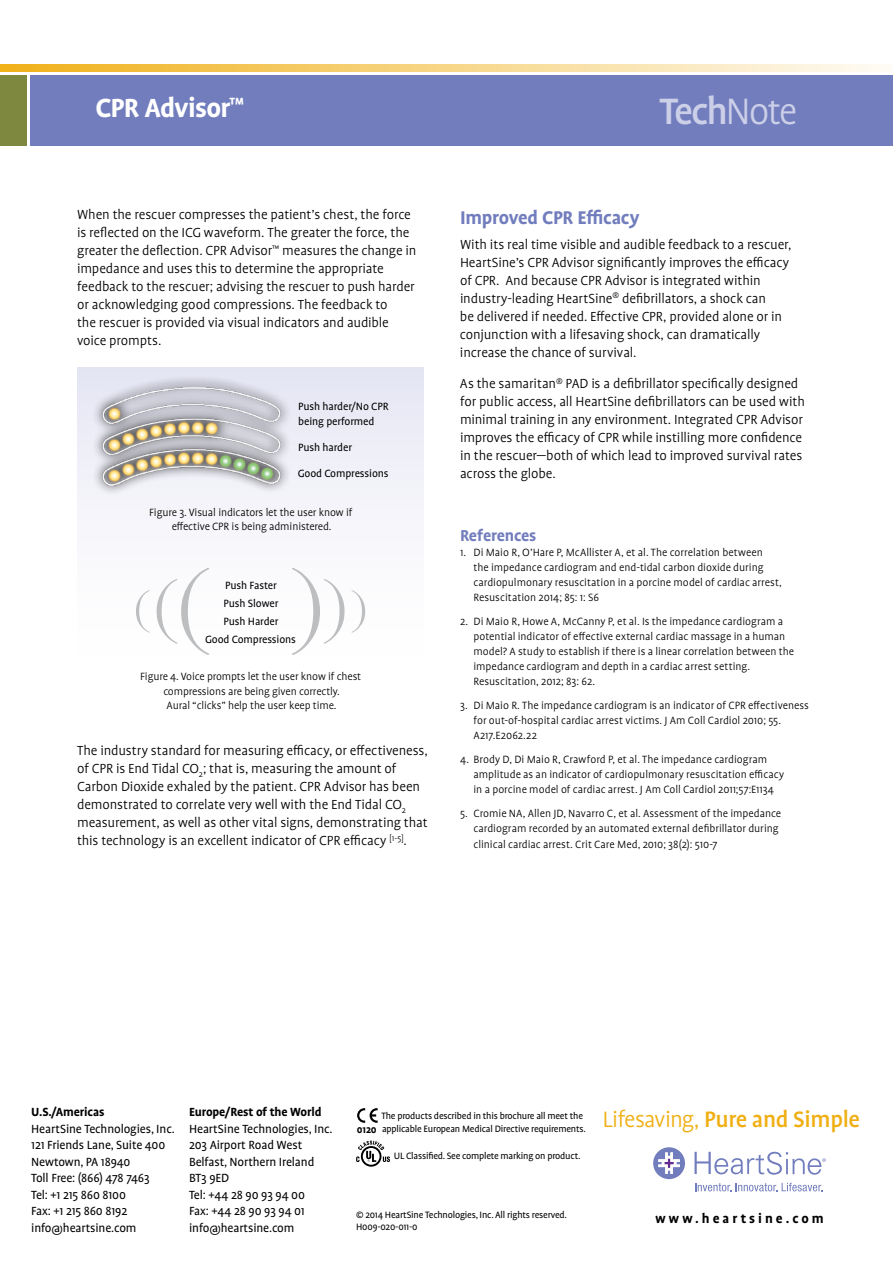
<style>
.page{position:relative;width:893px;height:1263px;background:#fff}
.page>*{position:absolute;margin:0;border:0;box-sizing:border-box;transform-origin:0 0}
.t1{font:500 42px "Profile OT";color:#cccfe8}
.t2{font:700 30px "Profile OT";letter-spacing:-.025em;color:#fff}
.t3{font:500 25.5px "Profile OT";letter-spacing:-.015em;color:#f0af13}
.t4{font:700 21px "Profile OT";letter-spacing:-.015em;color:#717dbd}
.t5{font:700 18.6px "Profile OT";color:#fff}
.t6{font:700 18px "Profile OT";letter-spacing:-.01em;color:#717dbd}
.t7{font:300 15px/18px "Profile OT";letter-spacing:-.01em;color:#000}
.t8{font:700 15px "Profile OT";letter-spacing:.2em;color:#000}
.t9{font:13.5px/16.5px "Profile OT";letter-spacing:-.01em;color:#000}
.t10{font:700 13.5px "Profile OT";letter-spacing:-.01em;color:#000}
.t11{font:300 12px/15px "Profile OT";letter-spacing:-.005em;color:#000}
.t12{font:12px/18px "Profile OT";letter-spacing:-.01em;color:#000}
.t13{font:700 11.25px "Profile OT";color:#000}
.t14{font:10.5px/12.6px "Profile OT";letter-spacing:-.02em;color:#000}
.s1{font-weight:300}
</style>
<div class="page">
<svg style="left:653px;top:1147px;width:32px;height:32px"></svg>
<svg style="left:694px;top:1152px;width:132px;height:23px"></svg>
<svg style="left:695px;top:1183px;width:127px;height:8px"></svg>
<svg style="left:357px;top:1108px;width:21px;height:15px"></svg>
<svg style="left:361px;top:1146px;width:20px;height:21px"></svg>
<svg style="left:363px;top:1148px;width:17px;height:17px"></svg>
<svg style="left:356px;top:1140px;width:34px;height:22px"></svg>
<div style="left:30px;top:75px;width:863px;height:70px;background:#717dbd"></div>
<svg style="left:0;top:64px;width:887px;height:8px;background:#f6d586"></svg>
<div style="left:0;top:75px;width:26px;height:70px;background:#7e883f"></div>
<div style="left:78px;top:367px;width:345px;height:328px;background:linear-gradient(to bottom,#e7e7f4,#fff)"></div>
<div style="left:91px;top:375px;width:200px;height:121px;background:#000;opacity:.6"></div>
<img style="left:92px;top:385px;width:200px;height:107px">
<svg style="left:136px;top:568px;width:73px;height:87px"></svg>
<svg style="left:292px;top:568px;width:73px;height:87px"></svg>
<h2 class="t2" style="left:95px;top:92px;width:137px">CPR Advisor</h2>
<h1 class="t1" style="left:660px;top:89px;width:139px">Tech<span class="s1">Note</span></h1>
<p class="t5" style="left:229px;top:93px;width:16px">™</p>
<p class="t7" style="left:77px;top:206px;width:341px">When the rescuer compresses the patient’s chest, the force is reflected on the ICG waveform. The greater the force, the greater the deflection. CPR Advisor<sup>™</sup> measures the change in impedance and uses this to determine the appropriate feedback to the rescuer; advising the rescuer to push harder or acknowledging good compressions. The feedback to<br>the rescuer is provided via visual indicators and audible voice prompts.</p>
<p class="t12" style="left:298px;top:400px;width:92px;line-height:14.4px">Push harder/No CPR being performed</p>
<p class="t12" style="left:298px;top:439px;width:55px">Push harder</p>
<p class="t12" style="left:298px;top:465px;width:92px">Good Compressions</p>
<p class="t11" style="left:149px;top:506px;width:205px;line-height:14.4px;text-align:center">Figure 3. Visual indicators let the user know if effective CPR is being administered.</p>
<p class="t12" style="left:205px;top:577px;width:92px;text-align:center">Push Faster<br>Push Slower<br>Push Harder<br>Good Compressions</p>
<p class="t11" style="left:140px;top:670px;width:222px;line-height:14.4px;text-align:center">Figure 4. Voice prompts let the user know if chest compressions are being given correctly.<br>Aural “clicks” help the user keep time.</p>
<p class="t7" style="left:77px;top:742px;width:352px">The industry standard for measuring efficacy, or effectiveness, of CPR is End Tidal CO<sub>2</sub>; that is, measuring the amount of Carbon Dioxide exhaled by the patient. CPR Advisor has been demonstrated to correlate very well with the End Tidal CO<sub>2 </sub>measurement, as well as other vital signs, demonstrating that this technology is an excellent indicator of CPR efficacy <sup>[1-5]</sup>.</p>
<h3 class="t4" style="left:460px;top:206px;width:181px">Improved CPR Efficacy</h3>
<p class="t7" style="left:460px;top:236px;width:333px">With its real time visible and audible feedback to a rescuer, HeartSine’s CPR Advisor significantly improves the efficacy of CPR. And because CPR Advisor is integrated within industry-leading HeartSine<sup>®</sup> defibrillators, a shock can<br>be delivered if needed. Effective CPR, provided alone or in conjunction with a lifesaving shock, can dramatically increase the chance of survival.</p>
<p class="t7" style="left:460px;top:375px;width:346px">As the samaritan<sup>®</sup> PAD is a defibrillator specifically designed for public access, all HeartSine defibrillators can be used with minimal training in any environment. Integrated CPR Advisor improves the efficacy of CPR while instilling more confidence in the rescuer—both of which lead to improved survival rates across the globe.</p>
<p class="t6" style="left:460px;top:526px;width:78px">References</p>
<p class="t11" style="left:473px;top:546px;width:310px;text-indent:-14px">1. Di Maio R, O’Hare P, McAllister A, et al. The correlation between<br>the impedance cardiogram and end-tidal carbon dioxide during cardiopulmonary resuscitation in a porcine model of cardiac arrest, Resuscitation 2014; 85: 1: S6</p>
<p class="t11" style="left:473px;top:615px;width:322px;text-indent:-14px">2. Di Maio R, Howe A, McCanny P, et al. Is the impedance cardiogram a potential indicator of effective external cardiac massage in a human model? A study to establish if there is a linear correlation between the impedance cardiogram and depth in a cardiac arrest setting.<br>Resuscitation, 2012; 83: 62.</p>
<p class="t11" style="left:473px;top:698px;width:337px;text-indent:-14px">3. Di Maio R. The impedance cardiogram is an indicator of CPR effectiveness for out-of-hospital cardiac arrest victims. J Am Coll Cardiol 2010; 55.<br>A217.E2062.22</p>
<p class="t11" style="left:473px;top:752px;width:312px;text-indent:-14px">4. Brody D, Di Maio R, Crawford P, et al. The impedance cardiogram amplitude as an indicator of cardiopulmonary resuscitation efficacy in a porcine model of cardiac arrest. J Am Coll Cardiol 2011;57:E1134</p>
<p class="t11" style="left:460px;top:806px;width:323px;text-align:right">5. Cromie NA, Allen JD, Navarro C, et al. Assessment of the impedance cardiogram recorded by an automated external defibrillator during</p>
<p class="t11" style="left:473px;top:838px;width:245px">clinical cardiac arrest. Crit Care Med, 2010; 38(2): 510-7</p>
<p class="t10" style="left:31px;top:1105px;width:75px">U.S./Americas</p>
<p class="t9" style="left:31px;top:1121px;width:145px">HeartSine Technologies, Inc.<br>121 Friends Lane, Suite 400<br>Newtown, PA 18940<br>Toll Free: (866) 478 7463<br>Tel: +1 215 860 8100<br>Fax: +1 215 860 8192 info@heartsine.com</p>
<p class="t10" style="left:189px;top:1105px;width:134px">Europe/Rest of the World</p>
<p class="t9" style="left:189px;top:1121px;width:145px">HeartSine Technologies, Inc.<br>203 Airport Road West<br>Belfast, Northern Ireland<br>BT3 9ED<br>Tel: +44 28 90 93 94 00<br>Fax: +44 28 90 93 94 01 info@heartsine.com</p>
<p class="t13" style="left:357px;top:1123px;width:21px">0120</p>
<p class="t14" style="left:381px;top:1110px;width:206px">The products described in this brochure all meet the applicable European Medical Directive requirements.</p>
<p class="t14" style="left:394px;top:1150px;width:188px">UL Classified. See complete marking on product.</p>
<p class="t14" style="left:356px;top:1209px;width:212px;line-height:12px">© 2014 HeartSine Technologies, Inc. All rights reserved.<br>H009-020-011-0</p>
<h3 class="t3" style="left:602px;top:1105px;width:259px"><span class="s1">Lifesaving,</span> Pure and Simple</h3>
<p class="t8" style="left:655px;top:1210px;width:170px">www.heartsine.com</p>
</div>
